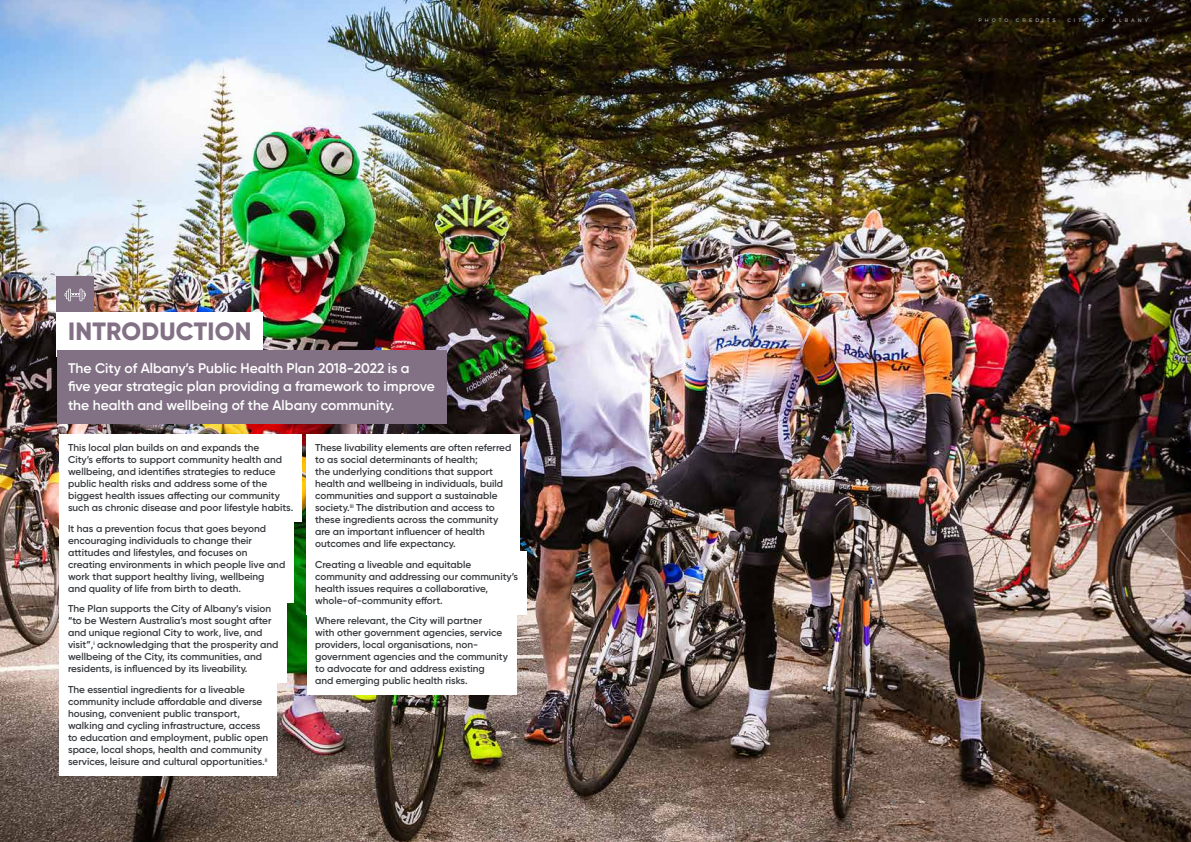
<style>
.page{position:relative;width:1191px;height:842px;background:#fff}
.page>*{position:absolute;margin:0;border:0;box-sizing:border-box;transform-origin:0 0}
.t1{font:800 25px "Gilroy";letter-spacing:.01em;color:#827085}
.t2{font:600 13.9px/18.5px "Gilroy";color:#fff}
.t3{font:600 10px/12px "Gilroy";color:#383b3f}
.t4{font:7px "Museo Sans 900";color:#707172}
.t5{font:5px "Montserrat";letter-spacing:.6em;color:#9c9e9f}
</style>
<div class="page">
<img style="left:0;top:0;width:1191px;height:842px">
<div style="left:57px;top:276px;width:37px;height:37px;background:#827085"></div>
<svg style="left:65px;top:289px;width:21px;height:12px"></svg>
<div style="left:60px;top:435px;width:242px;height:87px;background:#fff"></div>
<div style="left:60px;top:515px;width:234px;height:87px;background:#fff"></div>
<div style="left:60px;top:596px;width:227px;height:87px;background:#fff"></div>
<div style="left:60px;top:676px;width:217px;height:99px;background:#fff"></div>
<div style="left:57px;top:312px;width:206px;height:45px;background:#fff"></div>
<div style="left:57px;top:350px;width:389px;height:74px;background:#827085"></div>
<div style="left:306px;top:435px;width:214px;height:123px;background:#fff"></div>
<div style="left:306px;top:551px;width:221px;height:63px;background:#fff"></div>
<div style="left:306px;top:608px;width:210px;height:87px;background:#fff"></div>
<p class="t5" style="left:978px;top:17px;width:32px">PHOTO</p>
<p class="t5" style="left:1016px;top:17px;width:45px">CREDITS:</p>
<p class="t5" style="left:1067px;top:17px;width:22px">CITY</p>
<p class="t5" style="left:1095px;top:17px;width:11px">O F</p>
<p class="t5" style="left:1112px;top:17px;width:37px">ALBANY</p>
<h1 class="t1" style="left:68px;top:316px;width:185px">INTRODUCTION</h1>
<h2 class="t2" style="left:68px;top:358px;width:368px">The City of Albany’s Public Health Plan 2018-2022 is a five year strategic plan providing a framework to improve the health and wellbeing of the Albany community.</h2>
<p class="t3" style="left:315px;top:442px;width:198px">These livability elements are often referred to as social determinants of health;<br>the underlying conditions that support health and wellbeing in individuals, build communities and support a sustainable society.<sup>iii</sup> The distribution and access to these ingredients across the community are an important influencer of health outcomes and life expectancy.</p>
<p class="t3" style="left:315px;top:558px;width:205px">Creating a liveable and equitable community and addressing our community’s health issues requires a collaborative, whole-of-community effort.</p>
<p class="t3" style="left:315px;top:615px;width:194px">Where relevant, the City will partner<br>with other government agencies, service providers, local organisations, non&shy;government agencies and the community to advocate for and address existing<br>and emerging public health risks.</p>
<p class="t3" style="left:68px;top:442px;width:227px">This local plan builds on and expands the<br>City’s efforts to support community health and wellbeing, and identifies strategies to reduce public health risks and address some of the biggest health issues affecting our community such as chronic disease and poor lifestyle habits.</p>
<p class="t3" style="left:68px;top:522px;width:219px">It has a prevention focus that goes beyond encouraging individuals to change their attitudes and lifestyles, and focuses on creating environments in which people live and work that support healthy living, wellbeing and quality of life from birth to death.</p>
<p class="t3" style="left:68px;top:603px;width:212px">The Plan supports the City of Albany’s vision “to be Western Australia’s most sought after and unique regional City to work, live, and visit”,<sup>i</sup> acknowledging that the prosperity and wellbeing of the City, its communities, and residents, is influenced by its liveability.</p>
<p class="t3" style="left:68px;top:683px;width:202px">The essential ingredients for a liveable community include affordable and diverse housing, convenient public transport, walking and cycling infrastructure, access to education and employment, public open space, local shops, health and community services, leisure and cultural opportunities.<sup>ii</sup></p>
<p class="t4" style="left:295px;top:798px;width:6px">4</p>
<p class="t4" style="left:891px;top:798px;width:6px">5</p>
</div>
